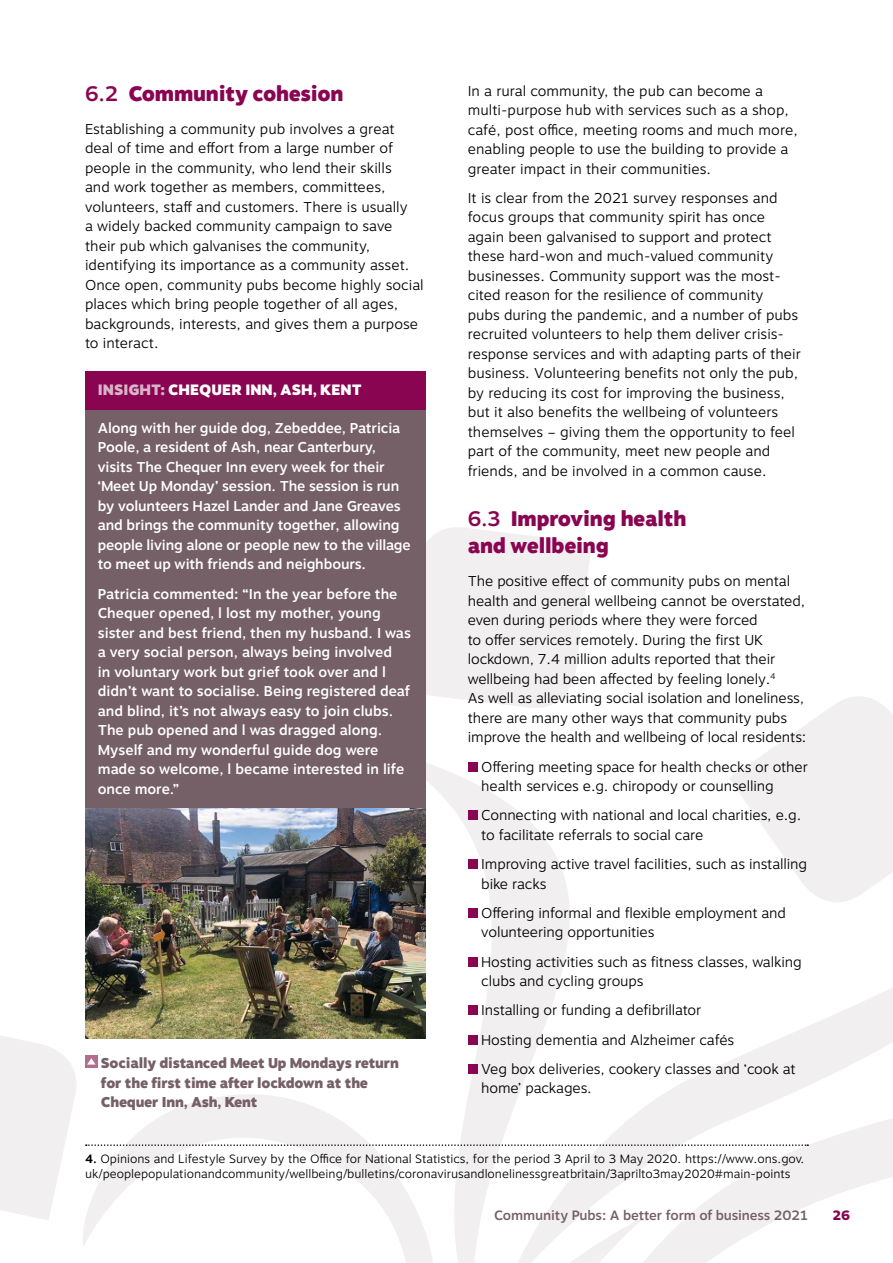
<style>
.page{position:relative;width:893px;height:1263px;background:#fff}
.page>*{position:absolute;margin:0;border:0;box-sizing:border-box;transform-origin:0 0}
.t1{font:900 21px/27px "Motiva Sans";letter-spacing:-.01em;color:#8a0551}
.t2{font:900 15px "Motiva Sans";color:#fff}
.t3{font:300 14.25px/19.5px "Motiva Sans";color:#000}
.t4{font:500 14.25px/19.5px "Motiva Sans";letter-spacing:-.01em;color:#fff}
.t5{font:900 14.25px/19.5px "Motiva Sans";letter-spacing:-.01em;color:#766068}
.t6{font:500 13.5px "Motiva Sans";letter-spacing:-.01em;color:#766068}
.t7{font:800 13.5px "Motiva Sans";color:#8a0551}
.t8{font:300 12px/15px "Motiva Sans";color:#000}
.s1{font-weight:500}
.s2{color:#d7b4c7}
.s3{font-weight:700}
</style>
<div class="page">
<svg style="left:425px;top:748px;width:125px;height:270px"></svg>
<svg style="left:425px;top:522px;width:166px;height:191px"></svg>
<svg style="left:729px;top:696px;width:164px;height:150px"></svg>
<svg style="left:525px;top:846px;width:368px;height:172px"></svg>
<div style="left:85px;top:409px;width:340px;height:400px;background:#766068"></div>
<div style="left:85px;top:371px;width:340px;height:38px;background:#8a0551"></div>
<img style="left:85px;top:809px;width:340px;height:209px">
<div style="left:468px;top:762px;width:10px;height:10px;background:#8a0551"></div>
<div style="left:468px;top:810px;width:10px;height:10px;background:#8a0551"></div>
<div style="left:468px;top:859px;width:10px;height:10px;background:#8a0551"></div>
<div style="left:468px;top:908px;width:10px;height:10px;background:#8a0551"></div>
<div style="left:468px;top:957px;width:10px;height:10px;background:#8a0551"></div>
<div style="left:468px;top:1005px;width:10px;height:10px;background:#8a0551"></div>
<svg style="left:0;top:1018px;width:893px;height:245px"></svg>
<h1 class="t1" style="left:85px;top:81px;width:260px"><span class="s1">6.2</span> Community cohesion</h1>
<p class="t3" style="left:85px;top:119px;width:340px">Establishing a community pub involves a great deal of time and effort from a large number of people in the community, who lend their skills<br>and work together as members, committees, volunteers, staff and customers. There is usually<br>a widely backed community campaign to save their pub which galvanises the community, identifying its importance as a community asset.<br>Once open, community pubs become highly social places which bring people together of all ages, backgrounds, interests, and gives them a purpose to interact.</p>
<p class="t2" style="left:98px;top:379px;width:265px"><span class="s2">INSIGHT:</span> CHEQUER INN, ASH, KENT</p>
<p class="t4" style="left:98px;top:418px;width:314px">Along with her guide dog, Zebeddee, Patricia Poole, a resident of Ash, near Canterbury, visits The Chequer Inn every week for their ‘Meet Up Monday’ session. The session is run by volunteers Hazel Lander and Jane Greaves and brings the community together, allowing people living alone or people new to the village to meet up with friends and neighbours.</p>
<p class="t4" style="left:98px;top:584px;width:315px">Patricia commented: “In the year before the Chequer opened, l lost my mother, young sister and best friend, then my husband. I was a very social person, always being involved<br>in voluntary work but grief took over and l didn’t want to socialise. Being registered deaf and blind, it’s not always easy to join clubs.<br>The pub opened and l was dragged along.<br>Myself and my wonderful guide dog were made so welcome, l became interested in life once more.”</p>
<p class="t5" style="left:101px;top:1054px;width:299px">Socially distanced Meet Up Mondays return for the first time after lockdown at the<br>Chequer Inn, Ash, Kent</p>
<p class="t3" style="left:468px;top:81px;width:332px">In a rural community, the pub can become a multi-purpose hub with services such as a shop, café, post office, meeting rooms and much more, enabling people to use the building to provide a greater impact in their communities.</p>
<p class="t3" style="left:468px;top:188px;width:335px">It is clear from the 2021 survey responses and focus groups that community spirit has once again been galvanised to support and protect these hard-won and much-valued community businesses. Community support was the most&shy;cited reason for the resilience of community<br>pubs during the pandemic, and a number of pubs recruited volunteers to help them deliver crisis&shy;response services and with adapting parts of their business. Volunteering benefits not only the pub, by reducing its cost for improving the business, but it also benefits the wellbeing of volunteers themselves – giving them the opportunity to feel part of the community, meet new people and friends, and be involved in a common cause.</p>
<h1 class="t1" style="left:468px;top:506px;width:220px"><span class="s1">6.3</span> Improving health and wellbeing</h1>
<p class="t3" style="left:468px;top:572px;width:340px">The positive effect of community pubs on mental health and general wellbeing cannot be overstated, even during periods where they were forced<br>to offer services remotely. During the first UK lockdown, 7.4 million adults reported that their wellbeing had been affected by feeling lonely.<sup>4<br></sup>As well as alleviating social isolation and loneliness, there are many other ways that community pubs improve the health and wellbeing of local residents:</p>
<p class="t3" style="left:481px;top:757px;width:328px">Offering meeting space for health checks or other health services e.g. chiropody or counselling</p>
<p class="t3" style="left:481px;top:806px;width:322px">Connecting with national and local charities, e.g. to facilitate referrals to social care</p>
<p class="t3" style="left:481px;top:854px;width:327px">Improving active travel facilities, such as installing bike racks</p>
<p class="t3" style="left:481px;top:903px;width:306px">Offering informal and flexible employment and volunteering opportunities</p>
<p class="t3" style="left:481px;top:952px;width:322px">Hosting activities such as fitness classes, walking clubs and cycling groups</p>
<p class="t3" style="left:481px;top:996px;width:316px;line-height:29.2px">Installing or funding a defibrillator<br>Hosting dementia and Alzheimer cafés<br>Veg box deliveries, cookery classes and ‘cook at</p>
<p class="t3" style="left:481px;top:1079px;width:112px">home’ packages.</p>
<p class="t8" style="left:85px;top:1151px;width:721px"><span class="s3">4.</span> Opinions and Lifestyle Survey by the Office for National Statistics, for the period 3 April to 3 May 2020. https://www.ons.gov. uk/peoplepopulationandcommunity/wellbeing/bulletins/coronavirusandlonelinessgreatbritain/3aprilto3may2020#main-points</p>
<p class="t6" style="left:494px;top:1206px;width:315px">Community Pubs: A better form of business 2021</p>
<p class="t7" style="left:832px;top:1206px;width:20px">26</p>
</div>
